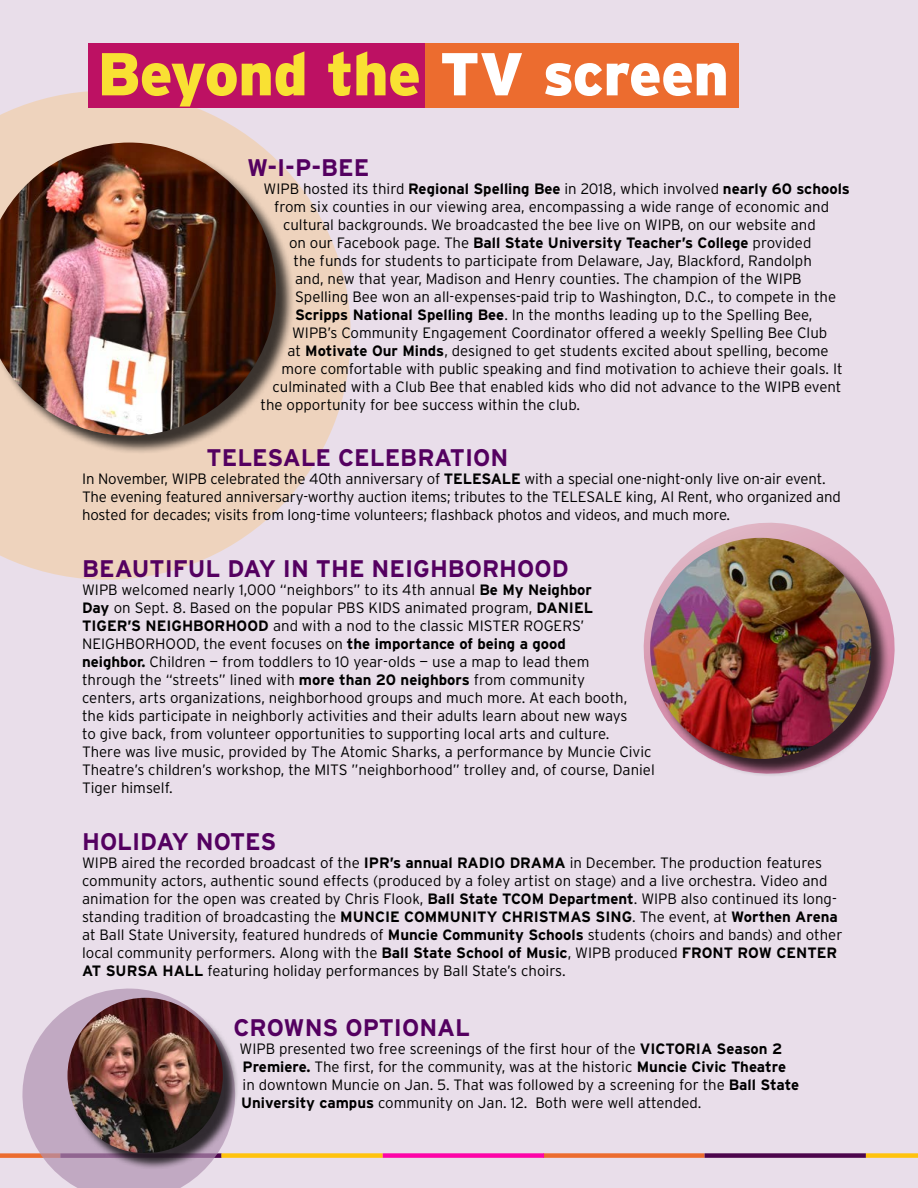
<style>
.page{position:relative;width:918px;height:1188px;background:#e9deea}
.page>*{position:absolute;margin:0;border:0;box-sizing:border-box;transform-origin:0 0}
.t1{font:900 60.3px "PBS Explorer";letter-spacing:-.01em;color:#f9e133}
.t2{font:700 24px "PBS Explorer";color:#540060}
.t3{font:300 15px/18px "PBS Explorer";color:#000}
.t4{font:700 15px "PBS Explorer";color:#000}
.s1{color:#fff}
.s2{font-weight:700}
.s3{font-weight:300}
</style>
<div class="page">
<svg style="left:0;top:86px;width:351px;height:494px;fill:#eed3bd"></svg>
<div style="left:0;top:144px;width:295px;height:311px;background:#000;opacity:.75"></div>
<img style="left:0;top:143px;width:276px;height:293px">
<div style="left:89px;top:43px;width:337px;height:65px;background:#bd1163"></div>
<div style="left:426px;top:43px;width:313px;height:65px;background:#ec6c2f"></div>
<svg style="left:643px;top:522px;width:252px;height:171px"></svg>
<div style="left:652px;top:540px;width:238px;height:238px;background:#000;opacity:.75"></div>
<img style="left:650px;top:538px;width:221px;height:221px;border-radius:111px">
<div style="left:543px;top:1153px;width:162px;height:5px;background:#ec6c2f"></div>
<div style="left:705px;top:1153px;width:161px;height:5px;background:#4c054c"></div>
<div style="left:866px;top:1153px;width:52px;height:5px;background:#ffc30d"></div>
<div style="left:0;top:1153px;width:60px;height:5px;background:#ec6c2f"></div>
<div style="left:221px;top:1153px;width:162px;height:5px;background:#ffc30d"></div>
<div style="left:383px;top:1153px;width:161px;height:5px;background:#fd05a8"></div>
<svg style="left:20px;top:988px;width:184px;height:200px"></svg>
<div style="left:70px;top:1000px;width:169px;height:170px;background:#000;opacity:.75"></div>
<img style="left:68px;top:998px;width:155px;height:155px;border-radius:78px">
<h1 class="t1" style="left:98px;top:40px;width:633px">Beyond the <span class="s1">TV screen</span></h1>
<h2 class="t2" style="left:247px;top:154px;width:124px">W-I-P-BEE</h2>
<p class="t3" style="left:264px;top:179px;width:588px">WIPB hosted its third <span class="s2">Regional Spelling Bee</span> in 2018, which involved <span class="s2">nearly 60 schools</span></p>
<p class="t3" style="left:274px;top:197px;width:557px">from six counties in our viewing area, encompassing a wide range of economic and</p>
<p class="t3" style="left:283px;top:215px;width:534px">cultural backgrounds. We broadcasted the bee live on WIPB, on our website and</p>
<p class="t4" style="left:289px;top:234px;width:524px"><span class="s3">on our Facebook page. The</span> Ball State University Teacher’s College <span class="s3">provided</span></p>
<p class="t3" style="left:294px;top:251px;width:520px">the funds for students to participate from Delaware, Jay, Blackford, Randolph</p>
<p class="t3" style="left:295px;top:269px;width:508px">and, new that year, Madison and Henry counties. The champion of the WIPB</p>
<p class="t3" style="left:295px;top:287px;width:543px">Spelling Bee won an all-expenses-paid trip to Washington, D.C., to compete in the</p>
<p class="t3" style="left:295px;top:305px;width:519px"><span class="s2">Scripps National Spelling Bee</span>. In the months leading up to the Spelling Bee,</p>
<p class="t3" style="left:292px;top:323px;width:537px">WIPB’s Community Engagement Coordinator offered a weekly Spelling Bee Club</p>
<p class="t3" style="left:288px;top:341px;width:543px">at <span class="s2">Motivate Our Minds</span>, designed to get students excited about spelling, become</p>
<p class="t3" style="left:282px;top:359px;width:563px">more comfortable with public speaking and find motivation to achieve their goals. It</p>
<p class="t3" style="left:273px;top:377px;width:570px">culminated with a Club Bee that enabled kids who did not advance to the WIPB event</p>
<p class="t3" style="left:261px;top:395px;width:321px">the opportunity for bee success within the club.</p>
<h2 class="t2" style="left:207px;top:444px;width:303px">TELESALE CELEBRATION</h2>
<p class="t3" style="left:82px;top:469px;width:760px">In November, WIPB celebrated the 40th anniversary of <span class="s2">TELESALE</span> with a special one-night-only live on-air event.<br>The evening featured anniversary-worthy auction items; tributes to the TELESALE king, Al Rent, who organized and hosted for decades; visits from long-time volunteers; flashback photos and videos, and much more.</p>
<h2 class="t2" style="left:82px;top:555px;width:488px">BEAUTIFUL DAY IN THE NEIGHBORHOOD</h2>
<p class="t3" style="left:82px;top:580px;width:574px">WIPB welcomed nearly 1,000 “neighbors” to its 4th annual <span class="s2">Be My Neighbor<br>Day</span> on Sept. 8. Based on the popular PBS KIDS animated program, <span class="s2">DANIEL TIGER’S NEIGHBORHOOD</span> and with a nod to the classic MISTER ROGERS’ NEIGHBORHOOD, the event focuses on <span class="s2">the importance of being a good<br>neighbor.</span> Children — from toddlers to 10 year-olds — use a map to lead them<br>through the “streets” lined with <span class="s2">more than 20 neighbors</span> from community<br>centers, arts organizations, neighborhood groups and much more. At each booth,<br>the kids participate in neighborly activities and their adults learn about new ways<br>to give back, from volunteer opportunities to supporting local arts and culture.<br>There was live music, provided by The Atomic Sharks, a performance by Muncie Civic Theatre’s children’s workshop, the MITS ”neighborhood” trolley and, of course, Daniel Tiger himself.</p>
<h2 class="t2" style="left:82px;top:828px;width:196px">HOLIDAY NOTES</h2>
<p class="t3" style="left:82px;top:854px;width:762px">WIPB aired the recorded broadcast of the <span class="s2">IPR’s annual RADIO DRAMA</span> in December. The production features community actors, authentic sound effects (produced by a foley artist on stage) and a live orchestra. Video and animation for the open was created by Chris Flook, <span class="s2">Ball State TCOM Department</span>. WIPB also continued its long&shy;standing tradition of broadcasting the <span class="s2">MUNCIE COMMUNITY CHRISTMAS SING</span>. The event, at <span class="s2">Worthen Arena </span>at Ball State University, featured hundreds of <span class="s2">Muncie Community Schools</span> students (choirs and bands) and other local community performers. Along with the <span class="s2">Ball State School of Music</span>, WIPB produced <span class="s2">FRONT ROW CENTER AT SURSA HALL</span> featuring holiday performances by Ball State’s choirs.</p>
<h2 class="t2" style="left:234px;top:1015px;width:238px">CROWNS OPTIONAL</h2>
<p class="t3" style="left:240px;top:1040px;width:561px">WIPB presented two free screenings of the first hour of the <span class="s2">VICTORIA Season 2<br>Premiere.</span> The first, for the community, was at the historic <span class="s2">Muncie Civic Theatre </span>in downtown Muncie on Jan. 5. That was followed by a screening for the <span class="s2">Ball State University campus</span> community on Jan. 12. Both were well attended.</p>
</div>
